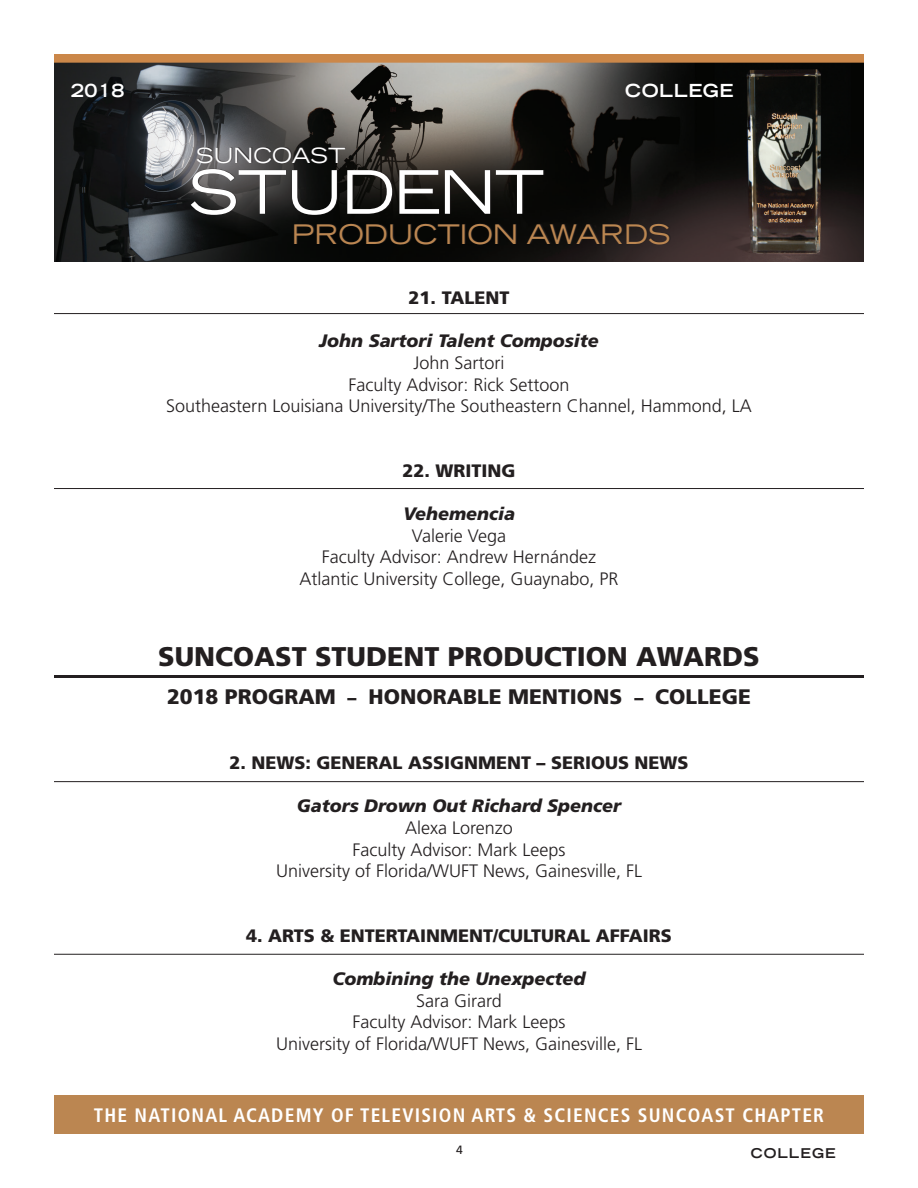
<style>
.page{position:relative;width:918px;height:1188px;background:#fff}
.page>*{position:absolute;margin:0;border:0;box-sizing:border-box;transform-origin:0 0}
.t1{font:expanded 60px "Trade Gothic LH";letter-spacing:-.02em;color:#fff}
.t2{font:900 27px "Frutiger";color:#231f20}
.t3{font:expanded 27px "Trade Gothic LH";color:#bb8651}
.t4{font:900 21px "Frutiger";color:#231f20}
.t5{font:expanded 21px "Trade Gothic LH";color:#fff}
.t6{font:700 condensed 19.5px "Frutiger";letter-spacing:.06em;color:#fff}
.t7{font:300 18px/21.6px "Frutiger";color:#231f20;text-align:center}
.t8{font:900 18px "Frutiger";color:#231f20}
.t9{font:italic 900 18px "Frutiger";color:#231f20}
.t10{font:700 expanded 18px "Trade Gothic LH";letter-spacing:.03em;color:#fff}
.t11{font:700 expanded 13.5px "Trade Gothic LH";letter-spacing:.075em;color:#231f20}
.t12{font:12px "Frutiger";color:#231f20}
.s1{font-size:18px}
</style>
<div class="page">
<div style="left:54px;top:1095px;width:810px;height:39px;background:#bb8651"></div>
<img style="left:54px;top:54px;width:810px;height:207px">
<div style="left:191px;top:147px;width:480px;height:98px;background:#231f20;opacity:.75"></div>
<hr style="left:54px;top:675px;width:810px;height:3px;background:#231f20">
<hr style="left:54px;top:313px;width:810px;height:1px;background:#231f20">
<hr style="left:54px;top:488px;width:810px;height:1px;background:#231f20">
<hr style="left:54px;top:781px;width:810px;height:1px;background:#231f20">
<hr style="left:54px;top:954px;width:810px;height:1px;background:#231f20">
<p class="t10" style="left:71px;top:78px;width:55px">2018</p>
<p class="t10" style="left:625px;top:78px;width:110px">COLLEGE</p>
<p class="t5" style="left:196px;top:141px;width:151px">SUNCOAST</p>
<h1 class="t1" style="left:189px;top:153px;width:357px">STUDENT</h1>
<h2 class="t3" style="left:292px;top:216px;width:380px">PRODUCTION AWARDS</h2>
<p class="t8" style="left:409px;top:287px;width:102px">21. TALENT</p>
<p class="t9" style="left:319px;top:330px;width:281px">John Sartori Talent Composite</p>
<p class="t7" style="left:166px;top:352px;width:587px">John Sartori<br>Faculty Advisor: Rick Settoon<br>Southeastern Louisiana University/The Southeastern Channel, Hammond, LA</p>
<p class="t8" style="left:402px;top:460px;width:115px">22. WRITING</p>
<p class="t9" style="left:403px;top:503px;width:113px">Vehemencia</p>
<p class="t7" style="left:299px;top:525px;width:321px">Valerie Vega<br>Faculty Advisor: Andrew Hernández<br>Atlantic University College, Guaynabo, PR</p>
<h2 class="t2" style="left:158px;top:641px;width:603px">SUNCOAST STUDENT PRODUCTION AWARDS</h2>
<p class="t4" style="left:167px;top:684px;width:585px">2018 PROGRAM <span class="s1">–</span> HONORABLE MENTIONS <span class="s1">–</span> COLLEGE</p>
<p class="t8" style="left:229px;top:752px;width:461px">2. NEWS: GENERAL ASSIGNMENT – SERIOUS NEWS</p>
<p class="t9" style="left:297px;top:795px;width:326px">Gators Drown Out Richard Spencer</p>
<p class="t7" style="left:276px;top:817px;width:367px">Alexa Lorenzo<br>Faculty Advisor: Mark Leeps<br>University of Florida/WUFT News, Gainesville, FL</p>
<p class="t8" style="left:246px;top:925px;width:427px">4. ARTS &amp; ENTERTAINMENT/CULTURAL AFFAIRS</p>
<p class="t9" style="left:333px;top:968px;width:255px">Combining the Unexpected</p>
<p class="t7" style="left:276px;top:990px;width:367px">Sara Girard<br>Faculty Advisor: Mark Leeps<br>University of Florida/WUFT News, Gainesville, FL</p>
<p class="t6" style="left:94px;top:1104px;width:732px">THE NATIONAL ACADEMY OF TELEVISION ARTS &amp; SCIENCES SUNCOAST CHAPTER</p>
<p class="t12" style="left:456px;top:1143px;width:8px">4</p>
<p class="t11" style="left:751px;top:1145px;width:86px">COLLEGE</p>
</div>
